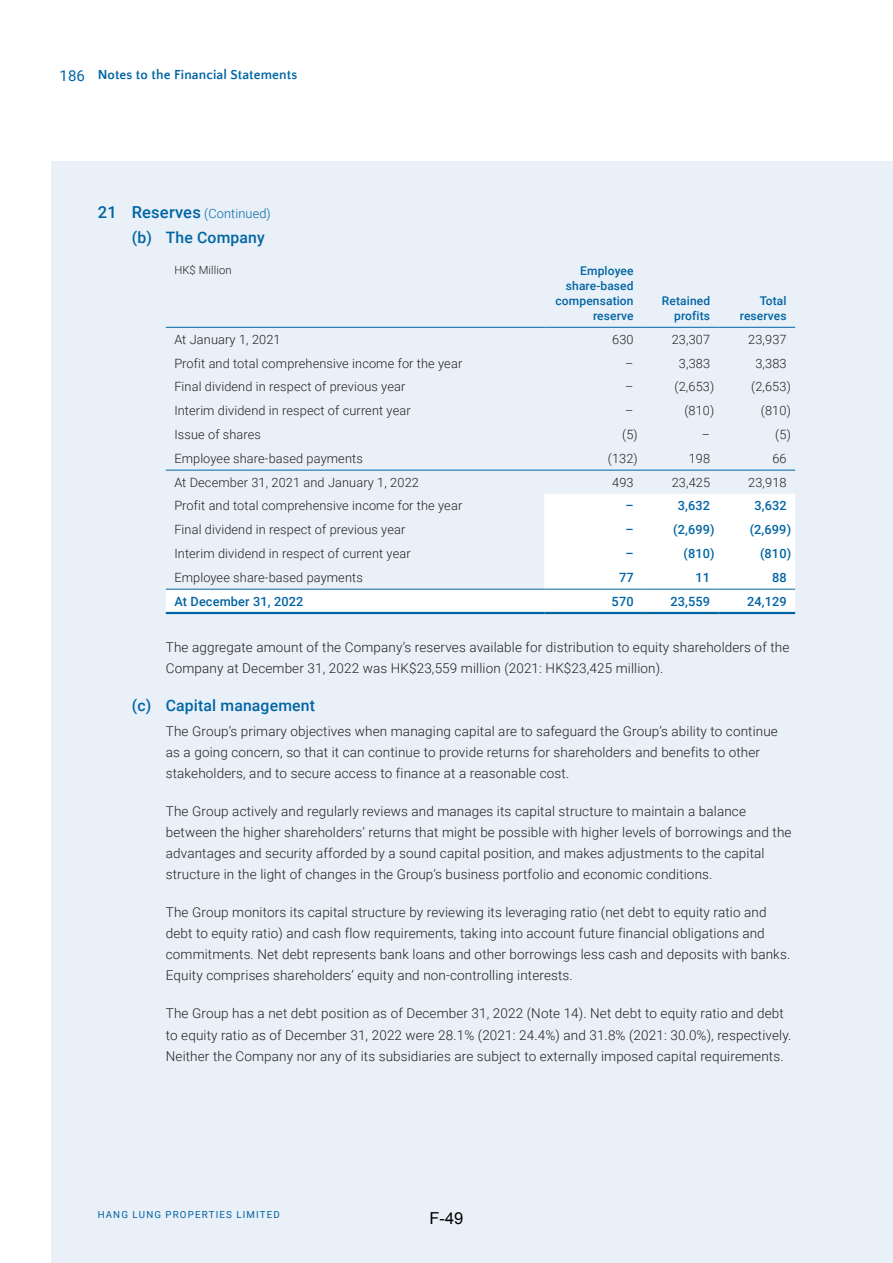
<style>
.page{position:relative;width:893px;height:1263px;background:#fff}
.page>*{position:absolute;margin:0;border:0;box-sizing:border-box;transform-origin:0 0}
.t1{font:16.5px "Arial";color:#000}
.t2{font:500 15.75px "Roboto";letter-spacing:.01em;color:#0065a4}
.t3{font:15px "Roboto";color:#0065a4}
.t4{font:300 13.5px/21px "Roboto";letter-spacing:.01em;color:#231f20}
.t5{font:700 13.5px "Quattrocento Sans";letter-spacing:.01em;color:#0065a4}
.t6{font:300 12.75px "Roboto";letter-spacing:.01em;color:#231f20}
.t7{font:500 12.75px "Roboto";letter-spacing:.01em;color:#0065a4}
.t8{font:300 12.75px "Roboto";letter-spacing:.01em;color:#0065a4}
.t9{font:500 12px/15px "Roboto";letter-spacing:.01em;color:#0065a4;text-align:right}
.t10{font:300 11.25px "Roboto";letter-spacing:.01em;color:#231f20}
.t11{font:9.75px "Roboto";letter-spacing:.11em;color:#0065a4}
.s1{font-weight:500;font-size:16.5px}
</style>
<div class="page">
<div style="left:51px;top:162px;width:842px;height:1101px;background:#eaf0f7"></div>
<svg style="left:166px;top:494px;width:629px;height:118px;fill:#f8fafc"></svg>
<hr style="left:166px;top:327px;width:378px;height:1px;background:#0065a4">
<hr style="left:544px;top:327px;width:98px;height:1px;background:#0065a4">
<hr style="left:642px;top:327px;width:77px;height:1px;background:#0065a4">
<hr style="left:719px;top:327px;width:76px;height:1px;background:#0065a4">
<hr style="left:166px;top:470px;width:378px;height:1px;background:#0065a4">
<hr style="left:544px;top:470px;width:98px;height:1px;background:#0065a4">
<hr style="left:642px;top:470px;width:77px;height:1px;background:#0065a4">
<hr style="left:719px;top:470px;width:76px;height:1px;background:#0065a4">
<hr style="left:166px;top:589px;width:378px;height:1px;background:#0065a4">
<hr style="left:544px;top:589px;width:98px;height:1px;background:#0065a4">
<hr style="left:642px;top:589px;width:77px;height:1px;background:#0065a4">
<hr style="left:719px;top:589px;width:76px;height:1px;background:#0065a4">
<hr style="left:166px;top:612px;width:378px;height:2px;background:#0065a4">
<hr style="left:544px;top:612px;width:98px;height:2px;background:#0065a4">
<hr style="left:642px;top:612px;width:77px;height:2px;background:#0065a4">
<hr style="left:719px;top:612px;width:76px;height:2px;background:#0065a4">
<p class="t3" style="left:59px;top:65px;width:27px">186</p>
<p class="t5" style="left:98px;top:68px;width:201px">Notes to the Financial Statements</p>
<p class="t8" style="left:98px;top:205px;width:174px"><span class="s1">21 Reserves</span> (Continued)</p>
<p class="t2" style="left:132px;top:227px;width:135px">(b) The Company</p>
<p class="t10" style="left:174px;top:262px;width:59px">HK$ Million</p>
<p class="t9" style="left:556px;top:263px;width:79px">Employee share-based compensation reserve</p>
<p class="t9" style="left:662px;top:293px;width:50px">Retained profits</p>
<p class="t9" style="left:740px;top:293px;width:48px">Total reserves</p>
<p class="t6" style="left:174px;top:330px;width:108px">At January 1, 2021</p>
<p class="t6" style="left:612px;top:330px;width:23px">630</p>
<p class="t6" style="left:672px;top:330px;width:40px">23,307</p>
<p class="t6" style="left:748px;top:330px;width:40px">23,937</p>
<p class="t6" style="left:174px;top:354px;width:289px">Profit and total comprehensive income for the year</p>
<p class="t6" style="left:625px;top:354px;width:10px">–</p>
<p class="t6" style="left:679px;top:354px;width:33px">3,383</p>
<p class="t6" style="left:755px;top:354px;width:33px">3,383</p>
<p class="t6" style="left:174px;top:378px;width:232px">Final dividend in respect of previous year</p>
<p class="t6" style="left:625px;top:378px;width:10px">–</p>
<p class="t6" style="left:675px;top:378px;width:41px">(2,653)</p>
<p class="t6" style="left:751px;top:378px;width:41px">(2,653)</p>
<p class="t6" style="left:174px;top:402px;width:238px">Interim dividend in respect of current year</p>
<p class="t6" style="left:625px;top:402px;width:10px">–</p>
<p class="t6" style="left:684px;top:402px;width:31px">(810)</p>
<p class="t6" style="left:761px;top:402px;width:31px">(810)</p>
<p class="t6" style="left:174px;top:425px;width:88px">Issue of shares</p>
<p class="t6" style="left:622px;top:425px;width:17px">(5)</p>
<p class="t6" style="left:702px;top:425px;width:10px">–</p>
<p class="t6" style="left:775px;top:425px;width:17px">(5)</p>
<p class="t6" style="left:174px;top:449px;width:190px">Employee share-based payments</p>
<p class="t6" style="left:608px;top:449px;width:31px">(132)</p>
<p class="t6" style="left:689px;top:449px;width:23px">198</p>
<p class="t6" style="left:772px;top:449px;width:16px">66</p>
<p class="t6" style="left:174px;top:473px;width:246px">At December 31, 2021 and January 1, 2022</p>
<p class="t6" style="left:612px;top:473px;width:23px">493</p>
<p class="t6" style="left:672px;top:473px;width:40px">23,425</p>
<p class="t6" style="left:748px;top:473px;width:40px">23,918</p>
<p class="t6" style="left:174px;top:497px;width:289px">Profit and total comprehensive income for the year</p>
<p class="t7" style="left:625px;top:497px;width:10px">–</p>
<p class="t7" style="left:678px;top:497px;width:34px">3,632</p>
<p class="t7" style="left:754px;top:497px;width:34px">3,632</p>
<p class="t6" style="left:174px;top:521px;width:232px">Final dividend in respect of previous year</p>
<p class="t7" style="left:625px;top:521px;width:10px">–</p>
<p class="t7" style="left:673px;top:521px;width:43px">(2,699)</p>
<p class="t7" style="left:750px;top:521px;width:43px">(2,699)</p>
<p class="t6" style="left:174px;top:544px;width:238px">Interim dividend in respect of current year</p>
<p class="t7" style="left:625px;top:544px;width:10px">–</p>
<p class="t7" style="left:683px;top:544px;width:33px">(810)</p>
<p class="t7" style="left:760px;top:544px;width:33px">(810)</p>
<p class="t6" style="left:174px;top:568px;width:190px">Employee share-based payments</p>
<p class="t7" style="left:619px;top:568px;width:16px">77</p>
<p class="t7" style="left:695px;top:568px;width:16px">11</p>
<p class="t7" style="left:772px;top:568px;width:16px">88</p>
<p class="t7" style="left:174px;top:592px;width:131px">At December 31, 2022</p>
<p class="t7" style="left:612px;top:592px;width:23px">570</p>
<p class="t7" style="left:670px;top:592px;width:41px">23,559</p>
<p class="t7" style="left:747px;top:592px;width:41px">24,129</p>
<p class="t4" style="left:166px;top:636px;width:625px">The aggregate amount of the Company’s reserves available for distribution to equity shareholders of the<br>Company at December 31, 2022 was HK$23,559 million (2021: HK$23,425 million).</p>
<p class="t2" style="left:132px;top:694px;width:185px">(c) Capital management</p>
<p class="t4" style="left:166px;top:721px;width:614px">The Group’s primary objectives when managing capital are to safeguard the Group’s ability to continue as a going concern, so that it can continue to provide returns for shareholders and benefits to other stakeholders, and to secure access to finance at a reasonable cost.</p>
<p class="t4" style="left:166px;top:801px;width:627px">The Group actively and regularly reviews and manages its capital structure to maintain a balance between the higher shareholders’ returns that might be possible with higher levels of borrowings and the advantages and security afforded by a sound capital position, and makes adjustments to the capital structure in the light of changes in the Group’s business portfolio and economic conditions.</p>
<p class="t4" style="left:166px;top:902px;width:626px">The Group monitors its capital structure by reviewing its leveraging ratio (net debt to equity ratio and debt to equity ratio) and cash flow requirements, taking into account future financial obligations and commitments. Net debt represents bank loans and other borrowings less cash and deposits with banks.<br>Equity comprises shareholders’ equity and non-controlling interests.</p>
<p class="t4" style="left:166px;top:1003px;width:627px">The Group has a net debt position as of December 31, 2022 (Note 14). Net debt to equity ratio and debt to equity ratio as of December 31, 2022 were 28.1% (2021: 24.4%) and 31.8% (2021: 30.0%), respectively.<br>Neither the Company nor any of its subsidiaries are subject to externally imposed capital requirements.</p>
<p class="t11" style="left:98px;top:1208px;width:184px">HANG LUNG PROPERTIES LIMITED</p>
<p class="t1" style="left:429px;top:1207px;width:35px">F-49</p>
</div>
